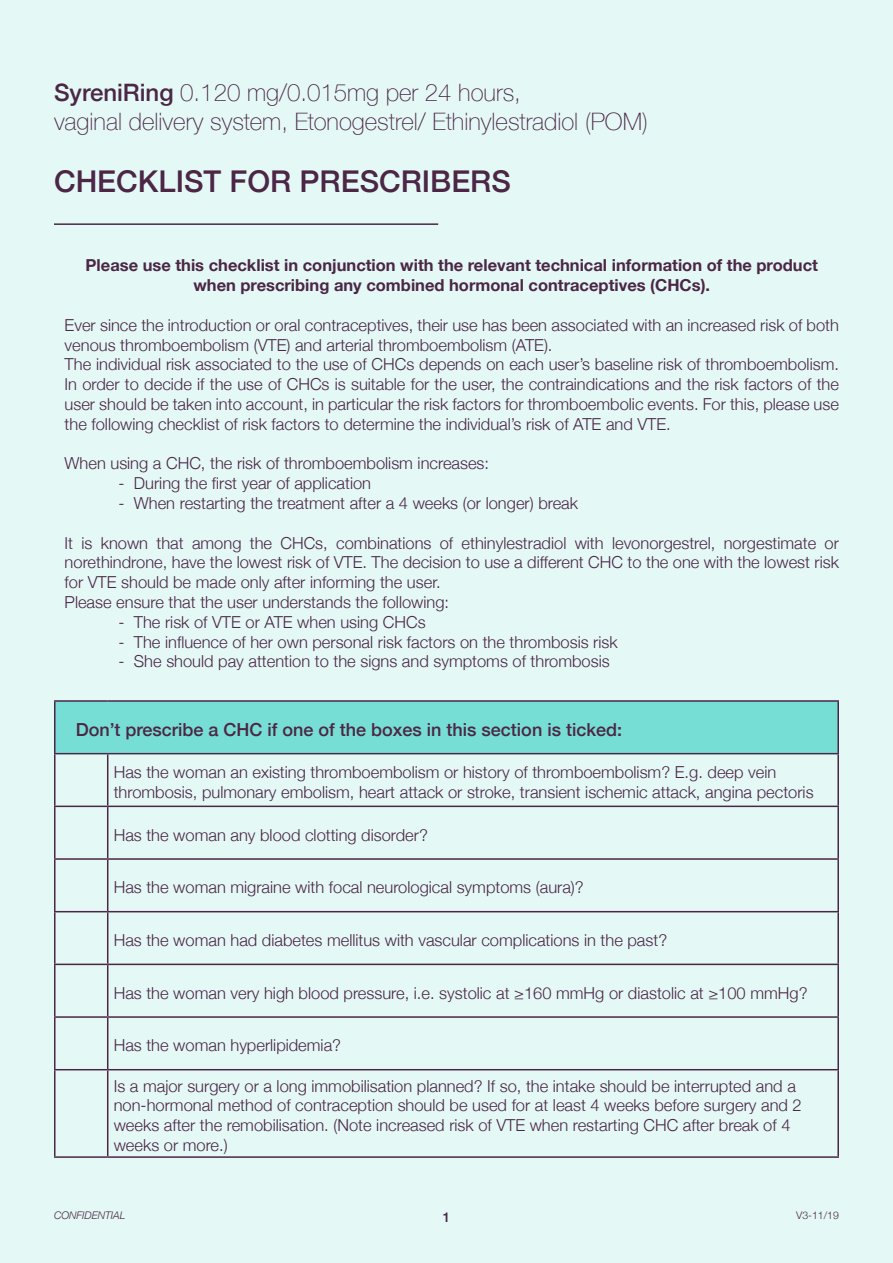
<style>
.page{position:relative;width:893px;height:1263px;background:#e4f8f6}
.page>*{position:absolute;margin:0;border:0;box-sizing:border-box;transform-origin:0 0}
.t1{font:500 30px "Helvetica Neue";color:#4b2645}
.t2{font:100 24px "Helvetica Neue";color:#4b2645}
.t3{font:500 18px "Helvetica Neue";color:#4b2645}
.t4{font:300 16.5px/19.8px "Helvetica Neue";color:#4b2645}
.t5{font:700 16.5px/19.8px "Helvetica Neue";color:#4b2645;text-align:center}
.t6{font:500 13.5px "Helvetica Neue";color:#4b2645}
.t7{font:italic 300 10.5px "Helvetica Neue";color:#4b2645}
.t8{font:300 10.5px "Helvetica Neue";color:#4b2645}
.s1{font-weight:500}
</style>
<div class="page">
<hr style="left:54px;top:223px;width:384px;height:2px;background:#4b2645">
<div style="left:55px;top:701px;width:783px;height:53px;background:#77ded5"></div>
<hr style="left:54px;top:700px;width:54px;height:2px;background:#4b2645">
<hr style="left:54px;top:702px;width:2px;height:51px;background:#4b2645">
<hr style="left:108px;top:700px;width:731px;height:2px;background:#4b2645">
<hr style="left:837px;top:702px;width:2px;height:51px;background:#4b2645">
<hr style="left:54px;top:753px;width:54px;height:1px;background:#4b2645">
<hr style="left:54px;top:754px;width:2px;height:51px;background:#4b2645">
<hr style="left:108px;top:753px;width:731px;height:1px;background:#4b2645">
<hr style="left:107px;top:754px;width:1px;height:51px;background:#4b2645">
<hr style="left:837px;top:754px;width:2px;height:51px;background:#4b2645">
<hr style="left:54px;top:805px;width:54px;height:2px;background:#4b2645">
<hr style="left:54px;top:807px;width:2px;height:51px;background:#4b2645">
<hr style="left:108px;top:805px;width:731px;height:2px;background:#4b2645">
<hr style="left:107px;top:807px;width:1px;height:51px;background:#4b2645">
<hr style="left:837px;top:807px;width:2px;height:51px;background:#4b2645">
<hr style="left:54px;top:858px;width:54px;height:2px;background:#4b2645">
<hr style="left:54px;top:860px;width:2px;height:51px;background:#4b2645">
<hr style="left:108px;top:858px;width:731px;height:2px;background:#4b2645">
<hr style="left:107px;top:860px;width:1px;height:51px;background:#4b2645">
<hr style="left:837px;top:860px;width:2px;height:51px;background:#4b2645">
<hr style="left:54px;top:911px;width:54px;height:1px;background:#4b2645">
<hr style="left:54px;top:912px;width:2px;height:51px;background:#4b2645">
<hr style="left:108px;top:911px;width:731px;height:1px;background:#4b2645">
<hr style="left:107px;top:912px;width:1px;height:51px;background:#4b2645">
<hr style="left:837px;top:912px;width:2px;height:51px;background:#4b2645">
<hr style="left:54px;top:963px;width:54px;height:2px;background:#4b2645">
<hr style="left:54px;top:965px;width:2px;height:51px;background:#4b2645">
<hr style="left:108px;top:963px;width:731px;height:2px;background:#4b2645">
<hr style="left:107px;top:965px;width:1px;height:51px;background:#4b2645">
<hr style="left:837px;top:965px;width:2px;height:51px;background:#4b2645">
<hr style="left:54px;top:1016px;width:54px;height:2px;background:#4b2645">
<hr style="left:54px;top:1018px;width:2px;height:51px;background:#4b2645">
<hr style="left:108px;top:1016px;width:731px;height:2px;background:#4b2645">
<hr style="left:107px;top:1018px;width:1px;height:51px;background:#4b2645">
<hr style="left:837px;top:1018px;width:2px;height:51px;background:#4b2645">
<hr style="left:54px;top:1069px;width:54px;height:1px;background:#4b2645">
<hr style="left:54px;top:1070px;width:2px;height:86px;background:#4b2645">
<hr style="left:108px;top:1069px;width:731px;height:1px;background:#4b2645">
<hr style="left:107px;top:1070px;width:1px;height:86px;background:#4b2645">
<hr style="left:837px;top:1070px;width:2px;height:86px;background:#4b2645">
<hr style="left:54px;top:1156px;width:54px;height:2px;background:#4b2645">
<hr style="left:108px;top:1156px;width:731px;height:2px;background:#4b2645">
<p class="t2" style="left:54px;top:75px;width:468px"><span class="s1">SyreniRing</span> 0.120 mg/0.015mg per 24 hours,</p>
<p class="t2" style="left:54px;top:103px;width:595px">vaginal delivery system, Etonogestrel/ Ethinylestradiol (POM)</p>
<p class="t1" style="left:54px;top:157px;width:458px">CHECKLIST FOR PRESCRIBERS</p>
<p class="t5" style="left:86px;top:256px;width:734px">Please use this checklist in conjunction with the relevant technical information of the product when prescribing any combined hormonal contraceptives (CHCs).</p>
<p class="t4" style="left:65px;top:315px;width:776px">Ever since the introduction or oral contraceptives, their use has been associated with an increased risk of both venous thromboembolism (VTE) and arterial thromboembolism (ATE).</p>
<p class="t4" style="left:65px;top:354px;width:776px;text-align:justify">The individual risk associated to the use of CHCs depends on each user’s baseline risk of thromboembolism.<br>In order to decide if the use of CHCs is suitable for the user, the contraindications and the risk factors of the user should be taken into account, in particular the risk factors for thromboembolic events. For this, please use the following checklist of risk factors to determine the individual’s risk of ATE and VTE.</p>
<p class="t4" style="left:65px;top:453px;width:426px">When using a CHC, the risk of thromboembolism increases:</p>
<p class="t4" style="left:119px;top:473px;width:254px">- During the first year of application</p>
<p class="t4" style="left:119px;top:493px;width:461px">- When restarting the treatment after a 4 weeks (or longer) break</p>
<p class="t4" style="left:65px;top:532px;width:776px;text-align:justify">It is known that among the CHCs, combinations of ethinylestradiol with levonorgestrel, norgestimate or norethindrone, have the lowest risk of VTE. The decision to use a different CHC to the one with the lowest risk for VTE should be made only after informing the user.</p>
<p class="t4" style="left:65px;top:592px;width:386px">Please ensure that the user understands the following:</p>
<p class="t4" style="left:119px;top:612px;width:308px">- The risk of VTE or ATE when using CHCs</p>
<p class="t4" style="left:119px;top:631px;width:501px">- The influence of her own personal risk factors on the thrombosis risk</p>
<p class="t4" style="left:119px;top:651px;width:493px">- She should pay attention to the signs and symptoms of thrombosis</p>
<p class="t3" style="left:76px;top:715px;width:548px">Don’t prescribe a CHC if one of the boxes in this section is ticked:</p>
<p class="t4" style="left:114px;top:762px;width:701px">Has the woman an existing thromboembolism or history of thromboembolism? E.g. deep vein thrombosis, pulmonary embolism, heart attack or stroke, transient ischemic attack, angina pectoris</p>
<p class="t4" style="left:114px;top:824px;width:316px">Has the woman any blood clotting disorder?</p>
<p class="t4" style="left:114px;top:877px;width:472px">Has the woman migraine with focal neurological symptoms (aura)?</p>
<p class="t4" style="left:114px;top:930px;width:555px">Has the woman had diabetes mellitus with vascular complications in the past?</p>
<p class="t4" style="left:114px;top:982px;width:695px">Has the woman very high blood pressure, i.e. systolic at ≥160 mmHg or diastolic at ≥100 mmHg?</p>
<p class="t4" style="left:114px;top:1035px;width:229px">Has the woman hyperlipidemia?</p>
<p class="t4" style="left:114px;top:1075px;width:690px">Is a major surgery or a long immobilisation planned? If so, the intake should be interrupted and a non-hormonal method of contraception should be used for at least 4 weeks before surgery and 2 weeks after the remobilisation. (Note increased risk of VTE when restarting CHC after break of 4 weeks or more.)</p>
<p class="t7" style="left:54px;top:1207px;width:73px">CONFIDENTIAL</p>
<p class="t6" style="left:443px;top:1206px;width:9px">1</p>
<p class="t8" style="left:796px;top:1209px;width:44px">V3-11/19</p>
</div>
